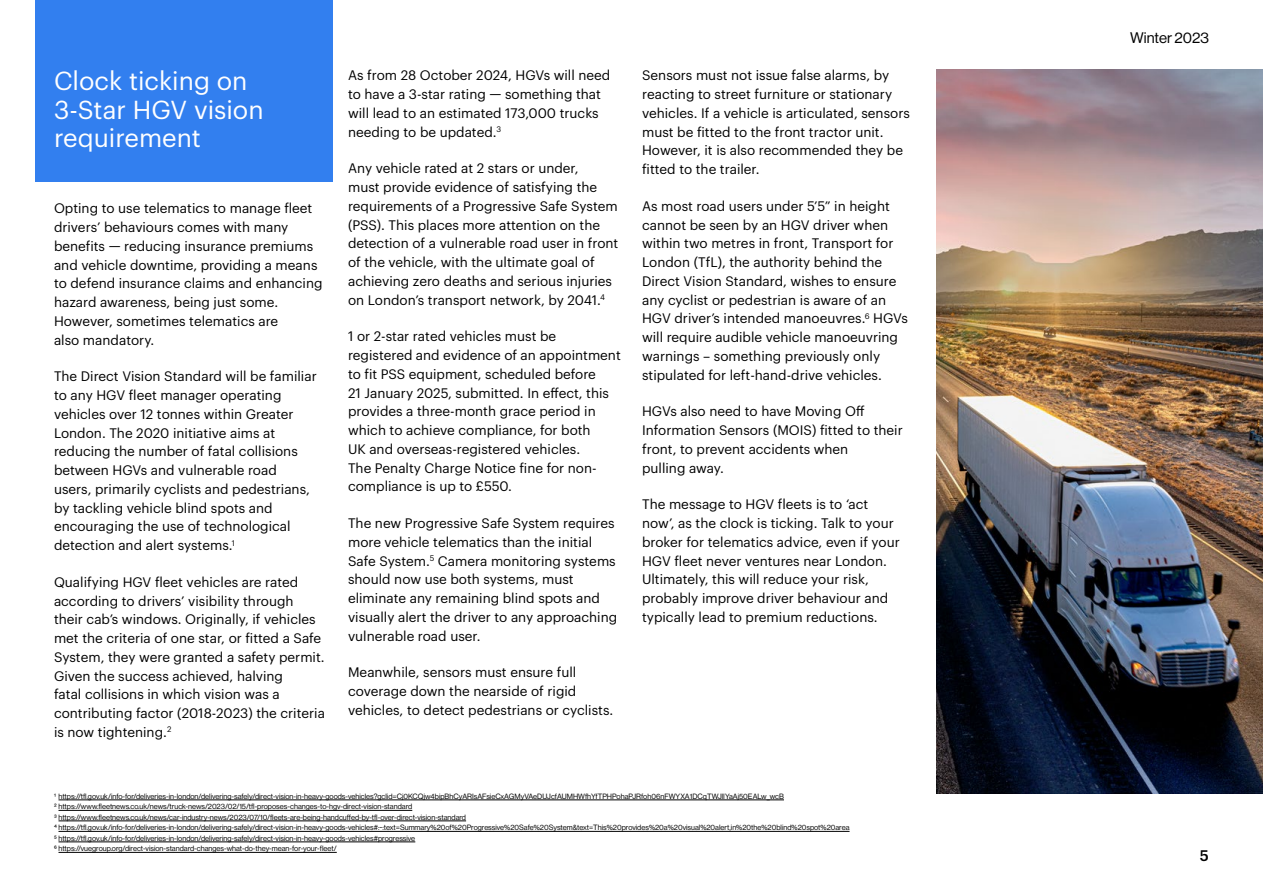
<style>
.page{position:relative;width:1263px;height:893px;background:#fff}
.page>*{position:absolute;margin:0;border:0;box-sizing:border-box;transform-origin:0 0}
.t1{font:25.5px/28.5px "Graphik";color:#fff}
.t2{font:15px "N Haas Grotesk DS Pro 55 Rg";color:#000}
.t3{font:500 15px "Graphik";color:#000}
.t4{font:13.5px/18.8px "Graphik";color:#000}
.t5{font:7.5px/10.5px "N Haas Grotesk DS Pro 55 Rg";color:#000}
</style>
<div class="page">
<div style="left:35px;top:0;width:297px;height:181px;background:#327fef"></div>
<img style="left:936px;top:69px;width:327px;height:724px">
<hr style="left:58px;top:800px;width:726px;height:1px;background:#000">
<hr style="left:58px;top:810px;width:354px;height:1px;background:#000">
<hr style="left:58px;top:821px;width:408px;height:1px;background:#000">
<hr style="left:58px;top:831px;width:791px;height:1px;background:#000">
<hr style="left:58px;top:842px;width:357px;height:1px;background:#000">
<hr style="left:58px;top:852px;width:279px;height:1px;background:#000">
<h1 class="t1" style="left:54px;top:65px;width:211px">Clock ticking on<br>3-Star HGV vision requirement</h1>
<p class="t4" style="left:54px;top:198px;width:270px">Opting to use telematics to manage fleet drivers’ behaviours comes with many benefits — reducing insurance premiums and vehicle downtime, providing a means to defend insurance claims and enhancing hazard awareness, being just some.<br>However, sometimes telematics are<br>also mandatory.</p>
<p class="t4" style="left:54px;top:366px;width:264px">The Direct Vision Standard will be familiar to any HGV fleet manager operating vehicles over 12 tonnes within Greater London. The 2020 initiative aims at reducing the number of fatal collisions between HGVs and vulnerable road users, primarily cyclists and pedestrians, by tackling vehicle blind spots and encouraging the use of technological detection and alert systems.<sup>1</sup></p>
<p class="t4" style="left:54px;top:571px;width:272px">Qualifying HGV fleet vehicles are rated according to drivers’ visibility through their cab’s windows. Originally, if vehicles met the criteria of one star, or fitted a Safe System, they were granted a safety permit.<br>Given the success achieved, halving<br>fatal collisions in which vision was a contributing factor (2018-2023) the criteria is now tightening.<sup>2</sup></p>
<p class="t4" style="left:348px;top:65px;width:264px">As from 28 October 2024, HGVs will need to have a 3-star rating — something that will lead to an estimated 173,000 trucks needing to be updated.<sup>3</sup></p>
<p class="t4" style="left:348px;top:158px;width:272px">Any vehicle rated at 2 stars or under,<br>must provide evidence of satisfying the requirements of a Progressive Safe System (PSS). This places more attention on the detection of a vulnerable road user in front of the vehicle, with the ultimate goal of achieving zero deaths and serious injuries on London’s transport network, by 2041.<sup>4</sup></p>
<p class="t4" style="left:348px;top:326px;width:274px">1 or 2-star rated vehicles must be registered and evidence of an appointment to fit PSS equipment, scheduled before<br>21 January 2025, submitted. In effect, this provides a three-month grace period in which to achieve compliance, for both<br>UK and overseas-registered vehicles.<br>The Penalty Charge Notice fine for non&shy;compliance is up to £550.</p>
<p class="t4" style="left:348px;top:513px;width:271px">The new Progressive Safe System requires more vehicle telematics than the initial Safe System.<sup>5</sup> Camera monitoring systems should now use both systems, must eliminate any remaining blind spots and visually alert the driver to any approaching vulnerable road user.</p>
<p class="t4" style="left:348px;top:662px;width:267px">Meanwhile, sensors must ensure full coverage down the nearside of rigid vehicles, to detect pedestrians or cyclists.</p>
<p class="t4" style="left:642px;top:65px;width:269px">Sensors must not issue false alarms, by reacting to street furniture or stationary vehicles. If a vehicle is articulated, sensors must be fitted to the front tractor unit.<br>However, it is also recommended they be fitted to the trailer.</p>
<p class="t4" style="left:642px;top:196px;width:267px">As most road users under 5’5” in height cannot be seen by an HGV driver when within two metres in front, Transport for London (TfL), the authority behind the Direct Vision Standard, wishes to ensure any cyclist or pedestrian is aware of an HGV driver’s intended manoeuvres.<sup>6</sup> HGVs will require audible vehicle manoeuvring warnings – something previously only stipulated for left-hand-drive vehicles.</p>
<p class="t4" style="left:642px;top:401px;width:262px">HGVs also need to have Moving Off<br>Information Sensors (MOIS) fitted to their front, to prevent accidents when<br>pulling away.</p>
<p class="t4" style="left:642px;top:494px;width:259px">The message to HGV fleets is to ‘act now’, as the clock is ticking. Talk to your broker for telematics advice, even if your HGV fleet never ventures near London.<br>Ultimately, this will reduce your risk, probably improve driver behaviour and typically lead to premium reductions.</p>
<p class="t5" style="left:54px;top:791px;width:797px">1 https://tfl.gov.uk/info-for/deliveries-in-london/delivering-safely/direct-vision-in-heavy-goods-vehicles?gclid=Cj0KCQjw4bipBhCyARIsAFsieCxAGMyVAeDUJcfAUMHWfhYfTPHPohaPJRfoh06nFWYXA1DCqTWJlIYaAj50EALw_wcB<br>2 https://www.fleetnews.co.uk/news/truck-news/2023/02/15/tfl-proposes-changes-to-hgv-direct-vision-standard<br>3 https://www.fleetnews.co.uk/news/car-industry-news/2023/07/10/fleets-are-being-handcuffed-by-tfl-over-direct-vision-standard<br>4 https://tfl.gov.uk/info-for/deliveries-in-london/delivering-safely/direct-vision-in-heavy-goods-vehicles#:~:text=Summary%20of%20Progressive%20Safe%20System&amp;text=This%20provides%20a%20visual%20alert,in%20the%20blind%20spot%20area 5 https://tfl.gov.uk/info-for/deliveries-in-london/delivering-safely/direct-vision-in-heavy-goods-vehicles#progressive<br>6 https://vuegroup.org/direct-vision-standard-changes-what-do-they-mean-for-your-fleet/</p>
<p class="t2" style="left:1130px;top:30px;width:80px">Winter 2023</p>
<p class="t3" style="left:1200px;top:844px;width:11px">5</p>
</div>
